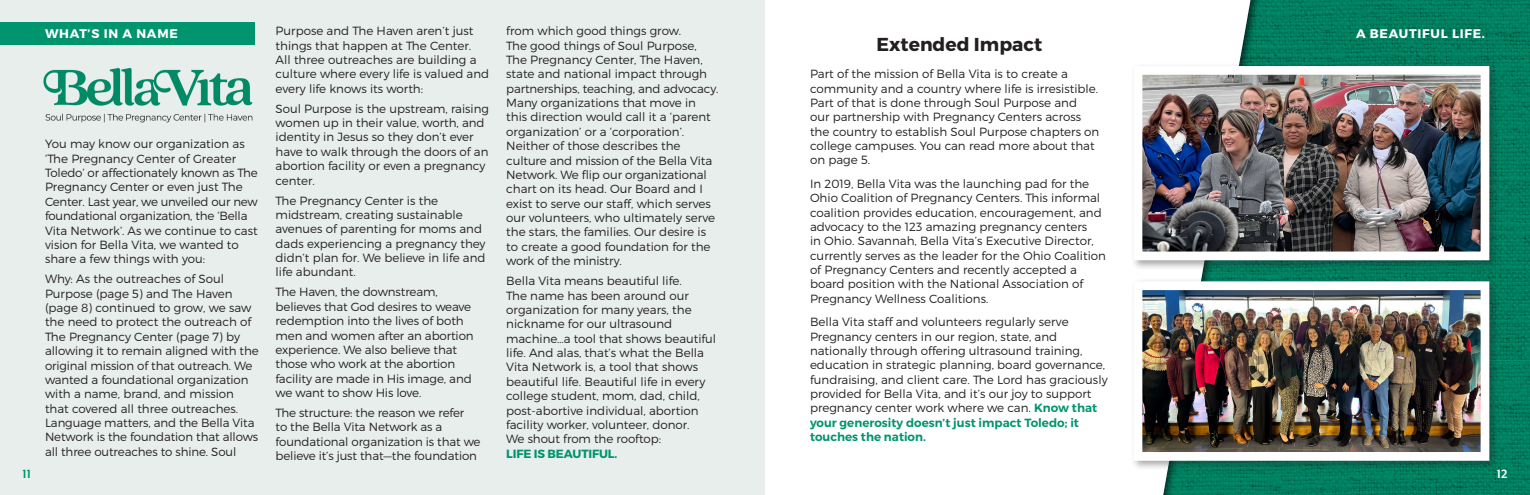
<style>
.page{position:relative;width:1530px;height:495px;background:#fff}
.page>*{position:absolute;margin:0;border:0;box-sizing:border-box;transform-origin:0 0}
.t1{font:700 18.75px "Montserrat";color:#231f20}
.t2{font:700 13.75px "Mr Eaves Mod OT";color:#00946f}
.t3{font:700 13.75px "Mr Eaves Mod OT";color:#fff}
.t4{font:700 12.5px "Montserrat";letter-spacing:.06em;color:#fff}
.t5{font:300 11.88px/14.4px "Montserrat";color:#231f20}
.s1{font-weight:700;color:#00946f}
.s2{font-weight:600;color:#00946f}
</style>
<div class="page">
<div style="left:0;top:0;width:765px;height:495px;background:#e8eeec"></div>
<div style="left:0;top:22px;width:255px;height:23px;background:#00946f"></div>
<svg style="left:1163px;top:0;width:367px;height:495px;background:#1e8b70"></svg>
<div style="left:1130px;top:63px;width:370px;height:208px;background:#231f20;opacity:.4"></div>
<img style="left:1144px;top:76px;width:335px;height:174px">
<div style="left:1134px;top:66px;width:355px;height:194px;border:9px solid #fff"></div>
<div style="left:1130px;top:278px;width:370px;height:193px;background:#231f20;opacity:.4"></div>
<img style="left:1144px;top:291px;width:335px;height:160px">
<div style="left:1134px;top:281px;width:355px;height:180px;border:9px solid #fff"></div>
<img style="left:43px;top:67px;width:210px;height:56px">
<p class="t5" style="left:506px;top:24px;width:214px">from which good things grow.<br>The good things of Soul Purpose, The Pregnancy Center, The Haven, state and national impact through partnerships, teaching, and advocacy.<br>Many organizations that move in this direction would call it a ‘parent organization’ or a ‘corporation’.<br>Neither of those describes the culture and mission of the Bella Vita Network. We flip our organizational chart on its head. Our Board and I exist to serve our staff, which serves our volunteers, who ultimately serve the stars, the families. Our desire is to create a good foundation for the work of the ministry.</p>
<p class="t5" style="left:506px;top:274px;width:211px">Bella Vita means beautiful life.<br>The name has been around our organization for many years, the nickname for our ultrasound machine…a tool that shows beautiful life. And alas, that’s what the Bella<br>Vita Network is, a tool that shows beautiful life. Beautiful life in every college student, mom, dad, child, post-abortive individual, abortion facility worker, volunteer, donor.<br>We shout from the rooftop:<br><span class="s1">LIFE IS BEAUTIFUL.</span></p>
<p class="t4" style="left:45px;top:26px;width:134px">WHAT’S IN A NAME</p>
<p class="t5" style="left:276px;top:24px;width:199px">Purpose and The Haven aren’t just</p>
<p class="t4" style="left:1356px;top:26px;width:130px">A BEAUTIFUL LIFE.</p>
<p class="t5" style="left:276px;top:38px;width:215px">things that happen at The Center.<br>All three outreaches are building a culture where every life is valued and every life knows its worth:</p>
<p class="t5" style="left:276px;top:101px;width:215px">Soul Purpose is the upstream, raising women up in their value, worth, and identity in Jesus so they don’t ever have to walk through the doors of an abortion facility or even a pregnancy center.</p>
<p class="t5" style="left:276px;top:193px;width:211px">The Pregnancy Center is the midstream, creating sustainable avenues of parenting for moms and dads experiencing a pregnancy they didn’t plan for. We believe in life and life abundant.</p>
<p class="t5" style="left:276px;top:285px;width:200px">The Haven, the downstream, believes that God desires to weave redemption into the lives of both men and women after an abortion experience. We also believe that those who work at the abortion facility are made in His image, and we want to show His love.</p>
<p class="t5" style="left:276px;top:406px;width:206px">The structure: the reason we refer<br>to the Bella Vita Network as a foundational organization is that we believe it’s just that—the foundation</p>
<p class="t1" style="left:877px;top:32px;width:167px">Extended Impact</p>
<p class="t5" style="left:810px;top:67px;width:291px">Part of the mission of Bella Vita is to create a community and a country where life is irresistible.<br>Part of that is done through Soul Purpose and our partnership with Pregnancy Centers across the country to establish Soul Purpose chapters on college campuses. You can read more about that on page 5.</p>
<p class="t5" style="left:810px;top:176px;width:298px">In 2019, Bella Vita was the launching pad for the Ohio Coalition of Pregnancy Centers. This informal coalition provides education, encouragement, and advocacy to the 123 amazing pregnancy centers<br>in Ohio. Savannah, Bella Vita’s Executive Director, currently serves as the leader for the Ohio Coalition of Pregnancy Centers and recently accepted a board position with the National Association of Pregnancy Wellness Coalitions.</p>
<p class="t5" style="left:810px;top:315px;width:299px">Bella Vita staff and volunteers regularly serve Pregnancy centers in our region, state, and nationally through offering ultrasound training, education in strategic planning, board governance, fundraising, and client care. The Lord has graciously provided for Bella Vita, and it’s our joy to support pregnancy center work where we can. <span class="s2">Know that your generosity doesn’t just impact Toledo; it touches the nation.</span></p>
<p class="t5" style="left:45px;top:137px;width:214px">You may know our organization as ‘The Pregnancy Center of Greater Toledo’ or affectionately known as The Pregnancy Center or even just The Center. Last year, we unveiled our new foundational organization, the ‘Bella Vita Network’. As we continue to cast vision for Bella Vita, we wanted to share a few things with you:</p>
<p class="t5" style="left:45px;top:272px;width:215px">Why: As the outreaches of Soul Purpose (page 5) and The Haven (page 8) continued to grow, we saw the need to protect the outreach of The Pregnancy Center (page 7) by allowing it to remain aligned with the original mission of that outreach. We wanted a foundational organization with a name, brand, and mission that covered all three outreaches.<br>Language matters, and the Bella Vita Network is the foundation that allows all three outreaches to shine. Soul</p>
<p class="t2" style="left:22px;top:466px;width:10px">11</p>
<p class="t3" style="left:1497px;top:466px;width:12px">12</p>
</div>
